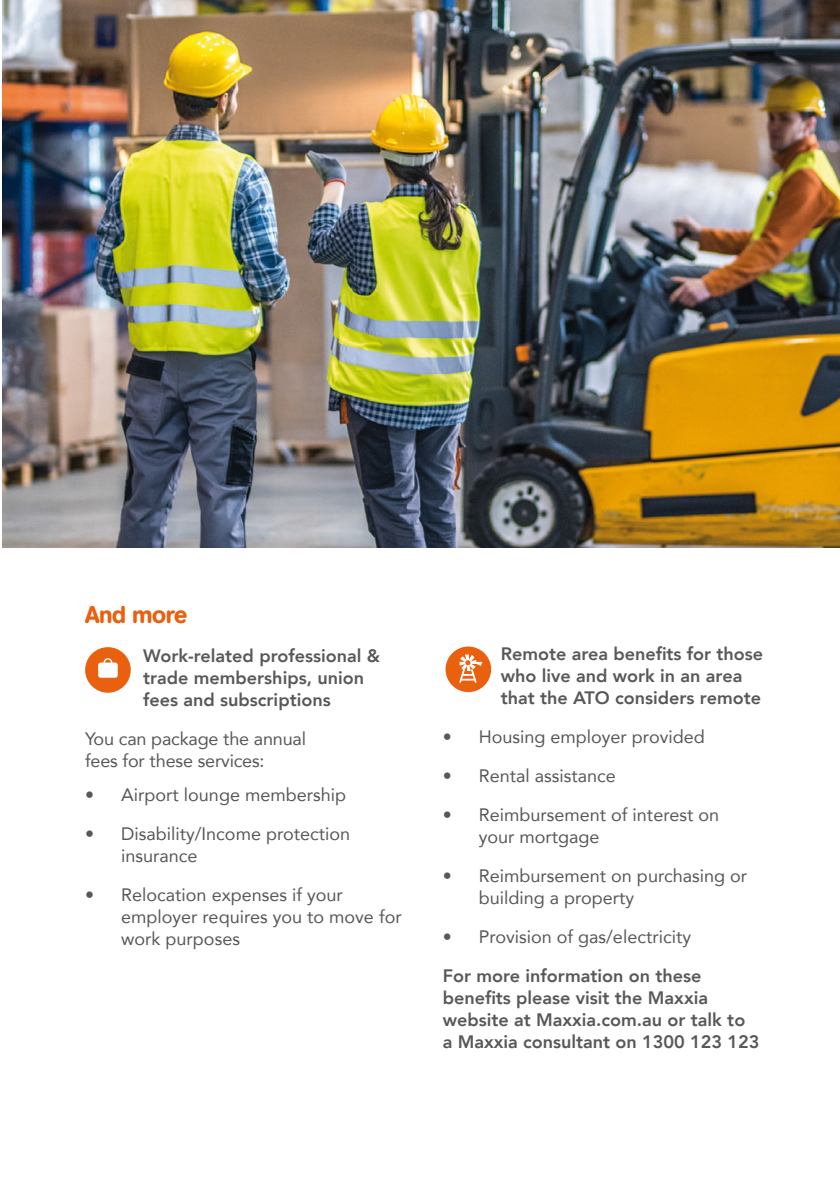
<style>
.page{position:relative;width:840px;height:1191px;background:#fff}
.page>*{position:absolute;margin:0;border:0;box-sizing:border-box;transform-origin:0 0}
.Body_copy{font:500 24px "AG Book Rounded";letter-spacing:-.02em;color:#e9600e}
.Body_copy-2{font:18px/22px "Avenir";color:#58585a}
.t1{font:800 18px/22px "Avenir";color:#58585a}
</style>
<div class="page">
<img style="left:2px;top:0;width:837px;height:547px">
<div style="left:85px;top:647px;width:46px;height:45px;background:#e9600e;border-radius:50%"></div>
<svg style="left:98px;top:658px;width:20px;height:19px"></svg>
<div style="left:445px;top:646px;width:46px;height:46px;background:#e9600e;border-radius:50%"></div>
<svg style="left:459px;top:654px;width:22px;height:29px"></svg>
<p class="Body_copy" style="left:85px;top:601px;width:103px">And more</p>
<p class="t1" style="left:143px;top:645px;width:238px">Work-related professional &amp; trade memberships, union fees and subscriptions</p>
<p class="Body_copy-2" style="left:85px;top:727px;width:222px">You can package the annual fees for these services:</p>
<p class="Body_copy-2" style="left:85px;top:783px;width:262px">• Airport lounge membership</p>
<p class="Body_copy-2" style="left:121px;top:822px;width:230px;text-indent:-36px">• Disability/Income protection insurance</p>
<p class="Body_copy-2" style="left:121px;top:883px;width:282px;text-indent:-36px">• Relocation expenses if your employer requires you to move for work purposes</p>
<p class="t1" style="left:500px;top:643px;width:264px">Remote area benefits for those who live and work in an area that the ATO considers remote</p>
<p class="Body_copy-2" style="left:442px;top:725px;width:263px">• Housing employer provided</p>
<p class="Body_copy-2" style="left:442px;top:764px;width:175px">• Rental assistance</p>
<p class="Body_copy-2" style="left:478px;top:803px;width:242px;text-indent:-36px">• Reimbursement of interest on your mortgage</p>
<p class="Body_copy-2" style="left:478px;top:864px;width:270px;text-indent:-36px">• Reimbursement on purchasing or building a property</p>
<p class="Body_copy-2" style="left:442px;top:925px;width:250px">• Provision of gas/electricity</p>
<p class="t1" style="left:442px;top:965px;width:318px">For more information on these benefits please visit the Maxxia website at Maxxia.com.au or talk to<br>a Maxxia consultant on 1300 123 123</p>
</div>
